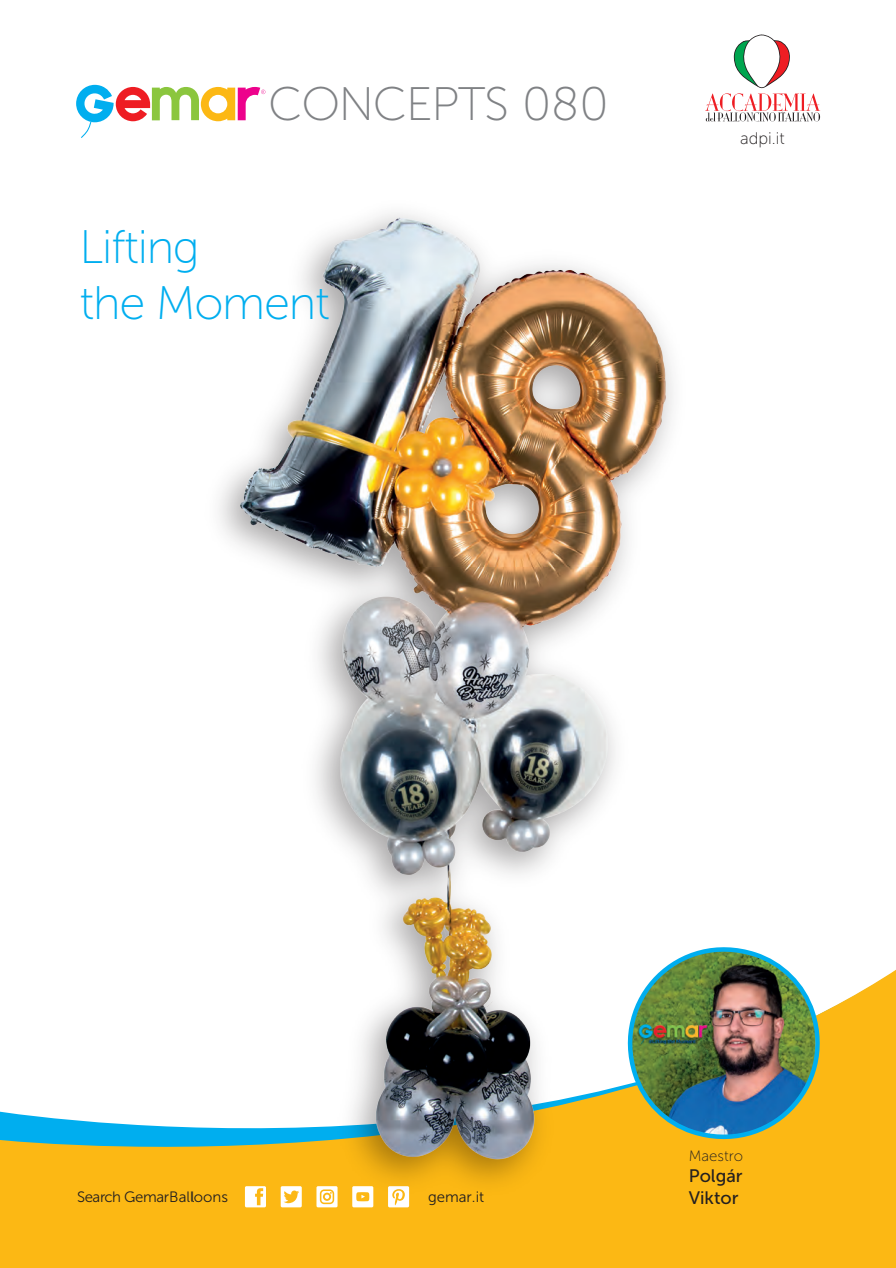
<style>
.page{position:relative;width:896px;height:1268px;background:#fff}
.page>*{position:absolute;margin:0;border:0;box-sizing:border-box;transform-origin:0 0}
.t1{font:46.95px/56.4px "Museo Sans 100";letter-spacing:-.025em;color:#00aeef}
.t2{font:46.95px "Museo Sans 100";letter-spacing:-.025em;color:#808285}
.t3{font:18px/21.6px "Museo Sans 500";color:#231f20}
.t4{font:16.8px "Museo Sans 100";color:#231f20}
.t5{font:15px "Museo Sans 300";color:#231f20}
.t6{font:15px "Museo Sans 100";color:#231f20}
</style>
<div class="page">
<svg style="left:0;top:969px;width:896px;height:299px;fill:#fcb814"></svg>
<svg style="left:76px;top:85px;width:189px;height:53px"></svg>
<svg style="left:705px;top:34px;width:115px;height:88px"></svg>
<img style="left:698px;top:947px;width:139px;height:209px">
<img style="left:192px;top:950px;width:506px;height:257px">
<img style="left:216px;top:213px;width:479px;height:969px">
<h1 class="t2" style="left:268px;top:79px;width:342px">CONCEPTS 080</h1>
<h1 class="t1" style="left:80px;top:219px;width:252px">Lifting<br>the Moment</h1>
<p class="t4" style="left:740px;top:129px;width:46px">adpi.it</p>
<p class="t5" style="left:77px;top:1188px;width:153px">Search GemarBalloons</p>
<p class="t5" style="left:428px;top:1188px;width:58px">gemar.it</p>
<p class="t6" style="left:689px;top:1148px;width:56px">Maestro</p>
<p class="t3" style="left:689px;top:1165px;width:55px">Polgár<br>Viktor</p>
</div>
